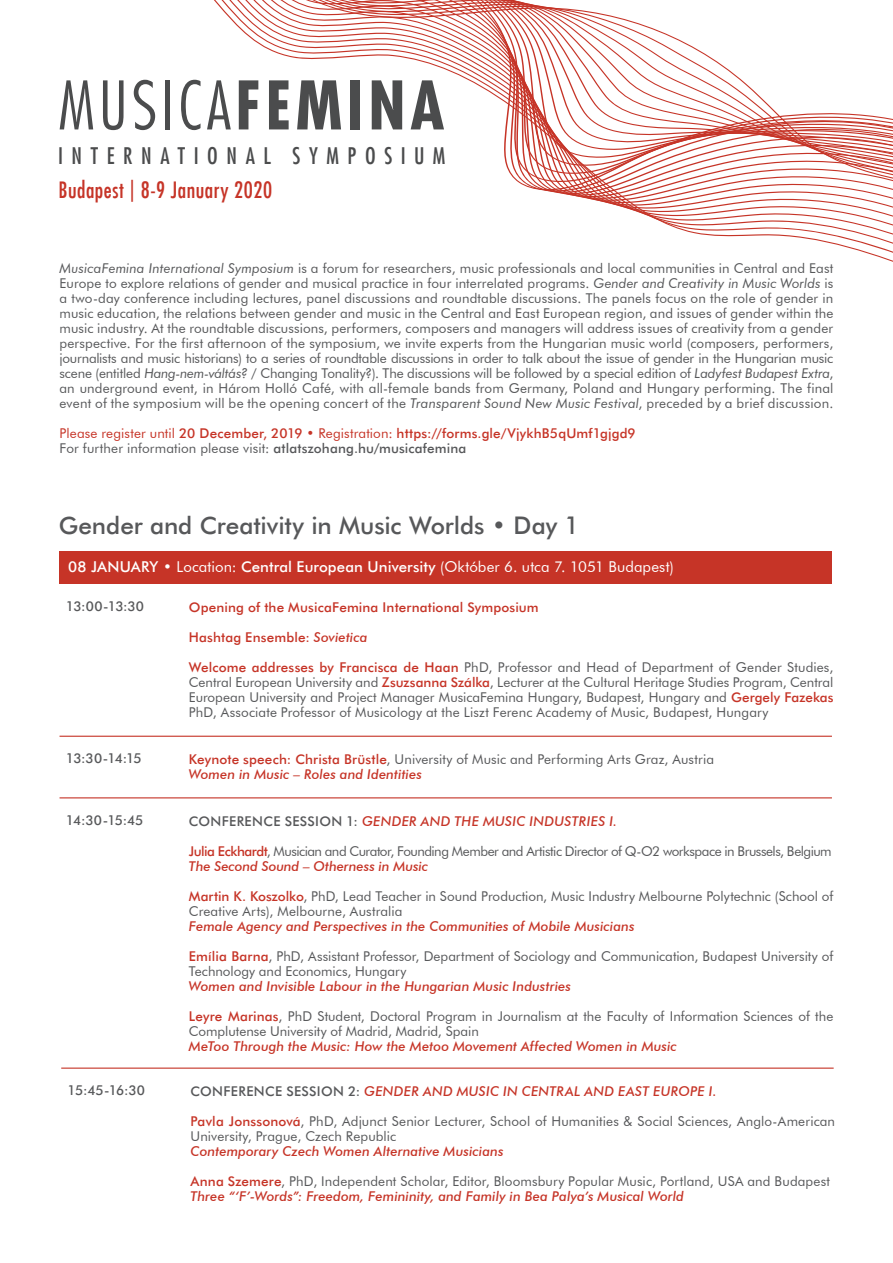
<style>
.page{position:relative;width:893px;height:1263px;background:#fff}
.page>*{position:absolute;margin:0;border:0;box-sizing:border-box;transform-origin:0 0}
.t1{font:24.3px "Futura Md BT Medium";letter-spacing:-.005em;color:#57585a}
.t2{font:condensed 22.35px "Futura LT";letter-spacing:.385em;color:#4b4c4d}
.t3{font:condensed 22.05px "Futura LT";letter-spacing:.025em;color:#c63427}
.t4{font:15px "Futura BT";letter-spacing:.005em;color:#fff}
.t5{font:13.5px/15px "Futura BT";letter-spacing:.005em;color:#57585a}
.t6{font:italic 500 13.5px "Futura BT";letter-spacing:.005em;color:#c63427}
.t7{font:13.5px "Futura Md BT Medium";letter-spacing:.01em;color:#c63427}
.t8{font:13.5px/15px "Futura BT";letter-spacing:-.035em;color:#57585a}
.t9{font:13.5px "Futura Md BT Medium";letter-spacing:-.055em;color:#57585a}
.s1{font-style:italic}
.s2{font-family:"Futura BT"}
.s3{font-family:"Futura Md BT Medium"}
.s4{font-family:"Futura BT";font-weight:500;font-style:italic}
.s5{font-family:"Futura Md BT Medium";color:#c63427}
.s6{font-family:"Futura Md BT Medium";font-weight:400;font-style:normal;color:#57585a}
.s7{font-weight:500;font-style:italic;color:#c63427}
</style>
<div class="page">
<svg style="left:93px;top:128px;width:800px;height:84px"></svg>
<svg style="left:95px;top:128px;width:798px;height:77px"></svg>
<svg style="left:128px;top:0;width:765px;height:197px"></svg>
<svg style="left:60px;top:80px;width:33px;height:49px"></svg>
<svg style="left:103px;top:80px;width:21px;height:50px"></svg>
<svg style="left:134px;top:80px;width:21px;height:50px"></svg>
<hr style="left:166px;top:80px;width:4px;height:49px;background:#4b4c4d">
<svg style="left:181px;top:80px;width:20px;height:50px"></svg>
<svg style="left:207px;top:80px;width:24px;height:49px"></svg>
<svg style="left:239px;top:80px;width:19px;height:49px"></svg>
<svg style="left:269px;top:80px;width:20px;height:49px"></svg>
<svg style="left:297px;top:80px;width:44px;height:49px"></svg>
<div style="left:351px;top:80px;width:9px;height:49px;background:#4b4c4d"></div>
<svg style="left:372px;top:80px;width:30px;height:49px"></svg>
<svg style="left:411px;top:80px;width:33px;height:49px"></svg>
<div style="left:60px;top:551px;width:772px;height:33px;background:#c63427"></div>
<hr style="left:60px;top:736px;width:772px;height:1px;background:#c63427">
<hr style="left:60px;top:797px;width:772px;height:1px;background:#c63427">
<hr style="left:61px;top:1067px;width:773px;height:2px;background:#c63427">
<p class="t2" style="left:58px;top:142px;width:389px">INTERNATIONAL SYMPOSIUM</p>
<p class="t3" style="left:58px;top:177px;width:215px">Budapest | 8-9 January 2020</p>
<p class="t5" style="left:60px;top:260px;width:775px;text-align:justify"><span class="s1">MusicaFemina International Symposium</span> is a forum for researchers, music professionals and local communities in Central and East Europe to explore relations of gender and musical practice in four interrelated programs. <span class="s1">Gender and Creativity in Music Worlds</span> is a two-day conference including lectures, panel discussions and roundtable discussions. The panels focus on the role of gender in music education, the relations between gender and music in the Central and East European region, and issues of gender within the music industry. At the roundtable discussions, performers, composers and managers will address issues of creativity from a gender perspective. For the first afternoon of the symposium, we invite experts from the Hungarian music world (composers, performers, journalists and music historians) to a series of roundtable discussions in order to talk about the issue of gender in the Hungarian music scene (entitled <span class="s1">Hang-nem-váltás?</span> / Changing Tonality?). The discussions will be followed by a special edition of <span class="s1">Ladyfest Budapest Extra</span>, an underground event, in Három Holló Café, with all-female bands from Germany, Poland and Hungary performing. The final event of the symposium will be the opening concert of the <span class="s1">Transparent Sound New Music Festival</span>, preceded by a brief discussion.</p>
<p class="t7" style="left:60px;top:425px;width:578px"><span class="s2">Please register until</span> 20 December, 2019 <span class="s2">• Registration:</span> https://forms.gle/VjykhB5qUmf1gjgd9</p>
<p class="t5" style="left:60px;top:440px;width:408px">For further information please visit: <span class="s3">atlatszohang.hu/musicafemina</span></p>
<p class="t1" style="left:59px;top:511px;width:522px">Gender and Creativity in Music Worlds • Day 1</p>
<p class="t4" style="left:68px;top:557px;width:607px"><span class="s3">08 JANUARY •</span> Location: <span class="s3">Central European University</span> (Október 6. utca 7. 1051 Budapest)</p>
<p class="t9" style="left:66px;top:598px;width:80px">13:00-13:30</p>
<p class="t7" style="left:189px;top:599px;width:351px">Opening of the MusicaFemina International Symposium</p>
<p class="t7" style="left:189px;top:629px;width:180px">Hashtag Ensemble: <span class="s4">Sovietica</span></p>
<p class="t5" style="left:189px;top:659px;width:646px;text-align:justify"><span class="s5">Welcome addresses by Francisca de Haan</span> PhD, Professor and Head of Department of Gender Studies, Central European University and <span class="s5">Zsuzsanna Szálka</span>, Lecturer at the Cultural Heritage Studies Program, Central European University and Project Manager MusicaFemina Hungary, Budapest, Hungary and <span class="s5">Gergely Fazekas </span>PhD, Associate Professor of Musicology at the Liszt Ferenc Academy of Music, Budapest, Hungary</p>
<p class="t9" style="left:66px;top:750px;width:77px">13:30-14:15</p>
<p class="t5" style="left:189px;top:752px;width:527px"><span class="s5">Keynote speech: Christa Brüstle</span>, University of Music and Performing Arts Graz, Austria</p>
<p class="t6" style="left:189px;top:766px;width:235px">Women in Music – Roles and Identities</p>
<p class="t9" style="left:66px;top:812px;width:79px">14:30-15:45</p>
<p class="t6" style="left:189px;top:813px;width:430px"><span class="s6">CONFERENCE SESSION 1:</span> GENDER AND THE MUSIC INDUSTRIES I.</p>
<p class="t8" style="left:189px;top:843px;width:644px"><span class="s5">Julia Eckhardt</span>, Musician and Curator, Founding Member and Artistic Director of Q-O2 workspace in Brussels, Belgium<br><span class="s7">The Second Sound – Otherness in Music</span></p>
<p class="t5" style="left:189px;top:888px;width:646px"><span class="s5">Martin K. Koszolko</span>, PhD, Lead Teacher in Sound Production, Music Industry Melbourne Polytechnic (School of<br>Creative Arts), Melbourne, Australia</p>
<p class="t6" style="left:189px;top:918px;width:447px">Female Agency and Perspectives in the Communities of Mobile Musicians</p>
<p class="t5" style="left:189px;top:948px;width:646px"><span class="s5">Emília Barna</span>, PhD, Assistant Professor, Department of Sociology and Communication, Budapest University of<br>Technology and Economics, Hungary</p>
<p class="t6" style="left:189px;top:978px;width:384px">Women and Invisible Labour in the Hungarian Music Industries</p>
<p class="t5" style="left:189px;top:1008px;width:646px"><span class="s5">Leyre Marinas</span>, PhD Student, Doctoral Program in Journalism at the Faculty of Information Sciences of the<br>Complutense University of Madrid, Madrid, Spain</p>
<p class="t6" style="left:189px;top:1038px;width:490px">MeToo Through the Music: How the Metoo Movement Affected Women in Music</p>
<p class="t9" style="left:68px;top:1082px;width:79px">15:45-16:30</p>
<p class="t6" style="left:190px;top:1083px;width:528px"><span class="s6">CONFERENCE SESSION 2:</span> GENDER AND MUSIC IN CENTRAL AND EAST EUROPE I.</p>
<p class="t5" style="left:190px;top:1114px;width:646px"><span class="s5">Pavla Jonssonová</span>, PhD, Adjunct Senior Lecturer, School of Humanities &amp; Social Sciences, Anglo-American<br>University, Prague, Czech Republic</p>
<p class="t6" style="left:190px;top:1143px;width:314px">Contemporary Czech Women Alternative Musicians</p>
<p class="t5" style="left:190px;top:1174px;width:641px"><span class="s5">Anna Szemere</span>, PhD, Independent Scholar, Editor, Bloomsbury Popular Music, Portland, USA and Budapest</p>
<p class="t6" style="left:190px;top:1188px;width:495px">Three “‘F’-Words”: Freedom, Femininity, and Family in Bea Palya’s Musical World</p>
</div>
